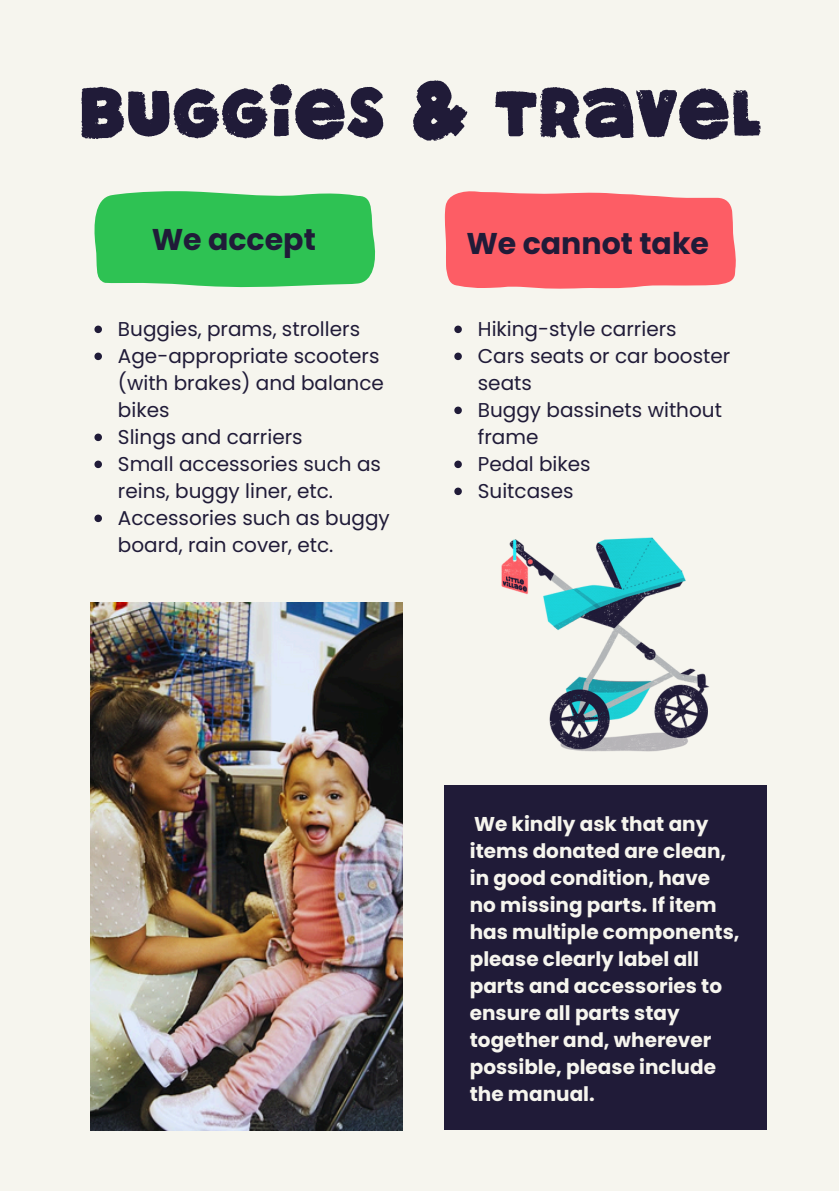
<style>
.page{position:relative;width:839px;height:1191px;background:#fff}
.page>*{position:absolute;margin:0;border:0;box-sizing:border-box;transform-origin:0 0}
.t1{font:70px "Super Curious K Regular";color:#201b38}
.t2{font:700 30px "Poppins";color:#201b38}
.t3{font:20px/27px "Poppins";color:#201b38}
.t4{font:700 20px/27px "Poppins";color:#f6f5ee}
</style>
<div class="page">
<div style="left:0;top:0;width:838px;height:1191px;background:#f6f5ee"></div>
<img style="left:90px;top:602px;width:312px;height:528px">
<div style="left:444px;top:785px;width:322px;height:345px;background:#201b38"></div>
<svg style="left:454px;top:326px;width:8px;height:7px"></svg>
<svg style="left:454px;top:353px;width:8px;height:7px"></svg>
<svg style="left:454px;top:407px;width:8px;height:7px"></svg>
<svg style="left:454px;top:461px;width:8px;height:7px"></svg>
<svg style="left:454px;top:488px;width:8px;height:7px"></svg>
<svg style="left:445px;top:191px;width:291px;height:97px;background:#fc666d"></svg>
<svg style="left:94px;top:326px;width:8px;height:7px"></svg>
<svg style="left:94px;top:353px;width:8px;height:7px"></svg>
<svg style="left:94px;top:434px;width:8px;height:7px"></svg>
<svg style="left:94px;top:461px;width:8px;height:7px"></svg>
<svg style="left:94px;top:515px;width:8px;height:7px"></svg>
<img style="left:501px;top:537px;width:209px;height:215px">
<svg style="left:94px;top:191px;width:281px;height:97px;background:#3ec65f"></svg>
<p class="t1" style="left:78px;top:80px;width:684px">BUGGIES &amp; TRAVEL</p>
<p class="t2" style="left:152px;top:219px;width:166px">We accept</p>
<p class="t3" style="left:118px;top:316px;width:244px">Buggies, prams, strollers</p>
<p class="t3" style="left:118px;top:343px;width:267px">Age-appropriate scooters (with brakes) and balance bikes</p>
<p class="t3" style="left:118px;top:424px;width:186px">Slings and carriers</p>
<p class="t3" style="left:118px;top:451px;width:264px">Small accessories such as reins, buggy liner, etc.</p>
<p class="t3" style="left:118px;top:505px;width:273px">Accessories such as buggy board, rain cover, etc.</p>
<p class="t2" style="left:466px;top:222px;width:244px">We cannot take</p>
<p class="t3" style="left:478px;top:316px;width:200px">Hiking-style carriers</p>
<h2 class="t3" style="left:478px;top:343px;width:254px">Cars seats or car booster seats</h2>
<p class="t3" style="left:478px;top:397px;width:245px">Buggy bassinets without frame</p>
<h2 class="t3" style="left:478px;top:451px;width:114px">Pedal bikes</h2>
<p class="t3" style="left:478px;top:478px;width:97px">Suitcases</p>
<p class="t4" style="left:470px;top:811px;width:271px">We kindly ask that any items donated are clean, in good condition, have no missing parts. If item has multiple components, please clearly label all parts and accessories to ensure all parts stay together and, wherever possible, please include the manual.</p>
</div>
